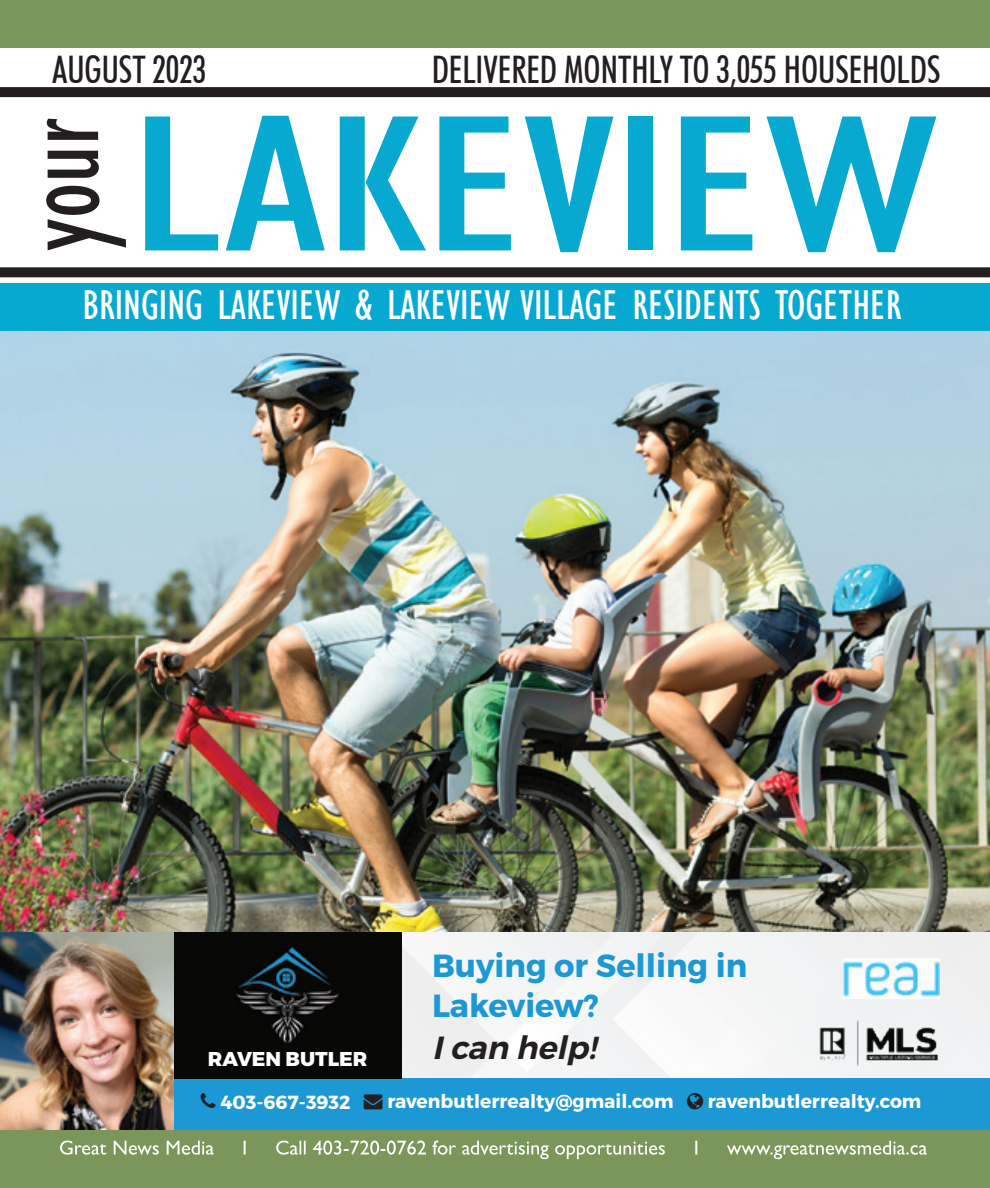
<style>
.page{position:relative;width:990px;height:1188px;background:#fff}
.page>*{position:absolute;margin:0;border:0;box-sizing:border-box;transform-origin:0 0}
.t1{font:condensed 200.4px "Gill Sans";letter-spacing:-.015em;color:#07a9d0;scale:1.45 1}
.t2{font:condensed 114px "Gill Sans";color:#231f20;scale:.92 1}
.t3{font:condensed 42.8px "Gill Sans";color:#fff}
.t4{font:500 condensed 38px "Futura BT";color:#231f20;scale:.92 1}
.t5{font:32px/41px "Trueno Bd";color:#1c98d5}
.t6{font:20px "Trueno Ex Bd";color:#fff}
.t7{font:19px "Trueno Bd";color:#fff}
.s1{font-family:"Trueno S Bd";font-style:italic;color:#231f20}
.s2{color:#231f20}
</style>
<div class="page">
<div style="left:0;top:1130px;width:990px;height:58px;background:#7b965b"></div>
<div style="left:0;top:0;width:990px;height:48px;background:#7b965b"></div>
<div style="left:0;top:283px;width:990px;height:49px;background:#07a9d0"></div>
<svg style="left:60px;top:1141px;width:867px;height:19px"></svg>
<div style="left:0;top:87px;width:990px;height:10px;background:#231f20"></div>
<div style="left:0;top:267px;width:990px;height:10px;background:#231f20"></div>
<img style="left:0;top:332px;width:990px;height:600px">
<div style="left:401px;top:932px;width:589px;height:146px;background:#f3f4f4"></div>
<div style="left:174px;top:1078px;width:816px;height:52px;background:#1c98d5"></div>
<img style="left:0;top:932px;width:174px;height:198px">
<div style="left:174px;top:932px;width:227px;height:146px;background:#080806"></div>
<img style="left:236px;top:947px;width:103px;height:96px">
<img style="left:803px;top:1015px;width:143px;height:55px">
<img style="left:844px;top:958px;width:96px;height:40px">
<p class="t4" style="left:52px;top:46px;width:169px">AUGUST 2023</p>
<p class="t4" style="left:432px;top:46px;width:555px">DELIVERED MONTHLY TO 3,055 HOUSEHOLDS</p>
<p class="t2" style="left:-6px;top:251px;width:146px;rotate:-90deg">your</p>
<p class="t1" style="left:128px;top:67px;width:561px">LAKEVIEW</p>
<p class="t3" style="left:83px;top:279px;width:820px">BRINGING LAKEVIEW &amp; LAKEVIEW VILLAGE RESIDENTS TOGETHER</p>
<p class="t6" style="left:208px;top:1047px;width:161px">RAVEN BUTLER</p>
<p class="t5" style="left:432px;top:945px;width:317px">Buying or Selling in<br>Lakeview?<br><span class="s1">Ican help!</span></p>
<p class="t7" style="left:221px;top:1090px;width:455px">403-667-3932 <span class="s2">→</span> ravenbutlerrealty@gmail.com</p>
<p class="t7" style="left:708px;top:1090px;width:215px">ravenbutlerrealty.com</p>
</div>
